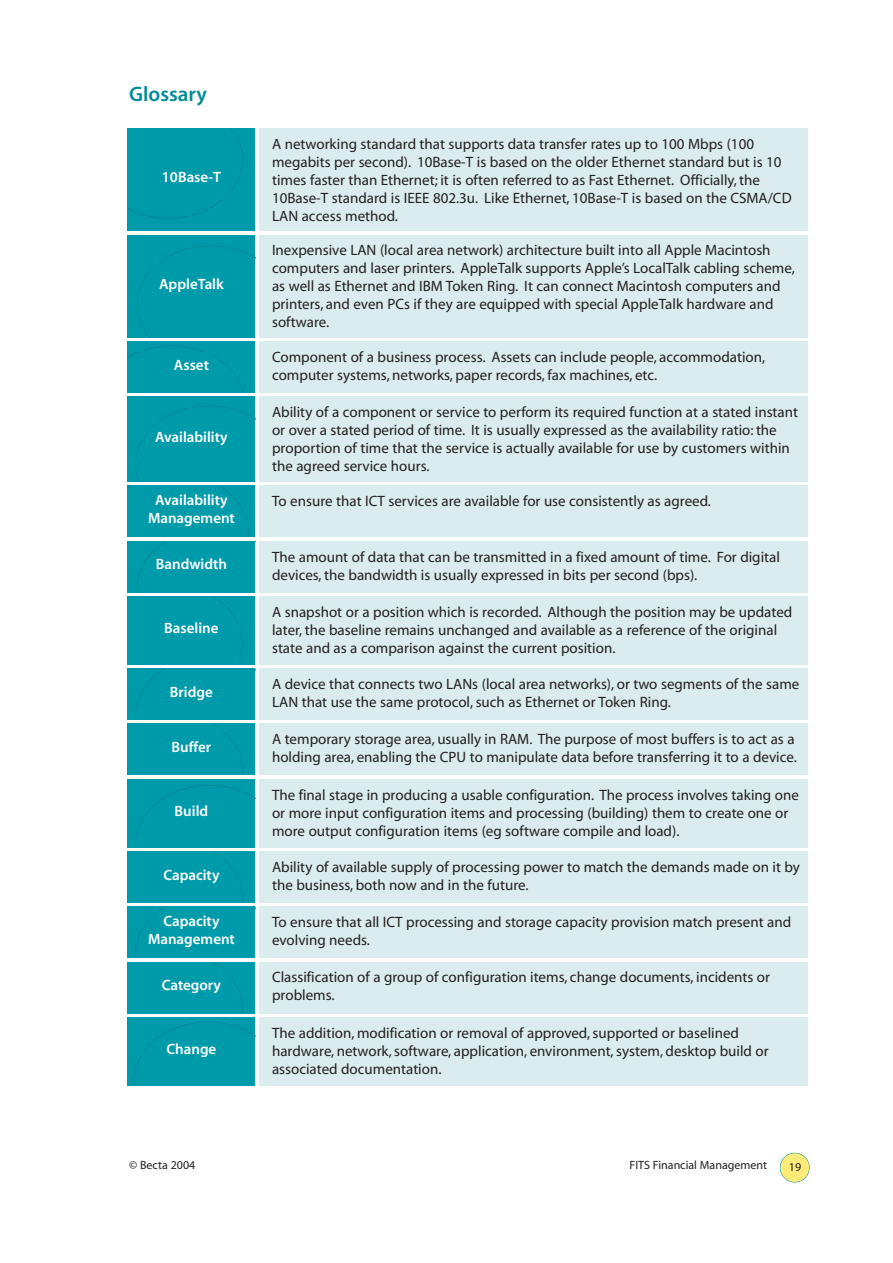
<style>
.page{position:relative;width:893px;height:1263px;background:#fff}
.page>*{position:absolute;margin:0;border:0;box-sizing:border-box;transform-origin:0 0}
.t1{font:21px "Myriad MM 565 600";color:#008b9a}
.t2{font:15px/18px "Myriad MM 400 600";color:#231f1f}
.t3{font:15px/17.2px "Myriad MM 565 600";color:#fff;text-align:center}
.t4{font:12px "Myriad MM 400 600";color:#231f1f}
</style>
<div class="page">
<div style="left:780px;top:1153px;width:29px;height:29px;background:#ffec79;border-radius:50%"></div>
<div style="left:779px;top:1153px;width:30px;height:29px;border:1px solid #008b9a;border-radius:50%"></div>
<div style="left:128px;top:129px;width:127px;height:102px;background:#009baa"></div>
<svg style="left:128px;top:129px;width:115px;height:90px"></svg>
<div style="left:259px;top:129px;width:549px;height:102px;background:#dbecee"></div>
<div style="left:128px;top:235px;width:127px;height:102px;background:#009baa"></div>
<svg style="left:137px;top:245px;width:118px;height:92px"></svg>
<div style="left:259px;top:235px;width:549px;height:102px;background:#dbecee"></div>
<div style="left:128px;top:341px;width:127px;height:51px;background:#009baa"></div>
<svg style="left:128px;top:346px;width:116px;height:46px"></svg>
<div style="left:259px;top:341px;width:549px;height:51px;background:#dbecee"></div>
<div style="left:128px;top:397px;width:127px;height:85px;background:#009baa"></div>
<div style="left:259px;top:397px;width:549px;height:85px;background:#dbecee"></div>
<div style="left:259px;top:486px;width:549px;height:51px;background:#dbecee"></div>
<div style="left:259px;top:541px;width:549px;height:51px;background:#dbecee"></div>
<div style="left:259px;top:596px;width:549px;height:68px;background:#dbecee"></div>
<div style="left:259px;top:669px;width:549px;height:51px;background:#dbecee"></div>
<div style="left:128px;top:405px;width:127px;height:370px;background:#009baa"></div>
<div style="left:259px;top:724px;width:549px;height:51px;background:#dbecee"></div>
<div style="left:128px;top:779px;width:127px;height:68px;background:#009baa"></div>
<div style="left:259px;top:779px;width:549px;height:68px;background:#dbecee"></div>
<div style="left:259px;top:852px;width:549px;height:51px;background:#dbecee"></div>
<div style="left:259px;top:907px;width:549px;height:51px;background:#dbecee"></div>
<div style="left:128px;top:785px;width:127px;height:228px;background:#009baa"></div>
<div style="left:259px;top:962px;width:549px;height:51px;background:#dbecee"></div>
<div style="left:128px;top:1017px;width:127px;height:68px;background:#009baa"></div>
<svg style="left:134px;top:1022px;width:121px;height:63px"></svg>
<div style="left:259px;top:1017px;width:549px;height:68px;background:#dbecee"></div>
<h1 class="t1" style="left:129px;top:86px;width:79px">Glossary</h1>
<p class="t3" style="left:162px;top:170px;width:60px">10Base-T</p>
<p class="t3" style="left:159px;top:276px;width:66px">AppleTalk</p>
<p class="t3" style="left:174px;top:357px;width:36px">Asset</p>
<p class="t3" style="left:155px;top:430px;width:74px">Availability</p>
<p class="t2" style="left:272px;top:136px;width:521px">A networking standard that supports data transfer rates up to 100 Mbps (100 megabits per second). 10Base-T is based on the older Ethernet standard but is 10 times faster than Ethernet; it is often referred to as Fast Ethernet. Officially, the 10Base-T standard is IEEE 802.3u. Like Ethernet, 10Base-T is based on the CSMA/CD LAN access method.</p>
<p class="t2" style="left:272px;top:243px;width:524px">Inexpensive LAN (local area network) architecture built into all Apple Macintosh computers and laser printers. AppleTalk supports Apple’s LocalTalk cabling scheme, as well as Ethernet and IBM Token Ring. It can connect Macintosh computers and printers, and even PCs if they are equipped with special AppleTalk hardware and software.</p>
<p class="t2" style="left:272px;top:349px;width:494px">Component of a business process. Assets can include people, accommodation, computer systems, networks, paper records, fax machines, etc.</p>
<p class="t2" style="left:272px;top:404px;width:527px">Ability of a component or service to perform its required function at a stated instant or over a stated period of time. It is usually expressed as the availability ratio: the proportion of time that the service is actually available for use by customers within the agreed service hours.</p>
<p class="t3" style="left:155px;top:493px;width:74px">Availability</p>
<p class="t2" style="left:272px;top:494px;width:440px">To ensure that ICT services are available for use consistently as agreed.</p>
<p class="t3" style="left:148px;top:510px;width:88px">Management</p>
<p class="t2" style="left:272px;top:549px;width:509px">The amount of data that can be transmitted in a fixed amount of time. For digital devices, the bandwidth is usually expressed in bits per second (bps).</p>
<p class="t3" style="left:156px;top:557px;width:73px">Bandwidth</p>
<p class="t3" style="left:164px;top:621px;width:56px">Baseline</p>
<p class="t3" style="left:170px;top:685px;width:44px">Bridge</p>
<p class="t3" style="left:171px;top:740px;width:41px">Buffer</p>
<p class="t3" style="left:175px;top:804px;width:35px">Build</p>
<p class="t3" style="left:163px;top:868px;width:58px">Capacity</p>
<p class="t3" style="left:148px;top:914px;width:88px">Capacity<br>Management</p>
<p class="t3" style="left:162px;top:978px;width:61px">Category</p>
<p class="t3" style="left:166px;top:1042px;width:51px">Change</p>
<p class="t2" style="left:272px;top:604px;width:521px">A snapshot or a position which is recorded. Although the position may be updated later, the baseline remains unchanged and available as a reference of the original state and as a comparison against the current position.</p>
<p class="t2" style="left:272px;top:676px;width:529px">A device that connects two LANs (local area networks), or two segments of the same<br>LAN that use the same protocol, such as Ethernet or Token Ring.</p>
<p class="t2" style="left:272px;top:732px;width:526px">A temporary storage area, usually in RAM. The purpose of most buffers is to act as a holding area, enabling the CPU to manipulate data before transferring it to a device.</p>
<p class="t2" style="left:272px;top:787px;width:528px">The final stage in producing a usable configuration. The process involves taking one or more input configuration items and processing (building) them to create one or more output configuration items (eg software compile and load).</p>
<p class="t2" style="left:272px;top:859px;width:529px">Ability of available supply of processing power to match the demands made on it by the business, both now and in the future.</p>
<p class="t2" style="left:272px;top:915px;width:520px">To ensure that all ICT processing and storage capacity provision match present and evolving needs.</p>
<p class="t2" style="left:272px;top:970px;width:499px">Classification of a group of configuration items, change documents, incidents or problems.</p>
<p class="t2" style="left:272px;top:1025px;width:498px">The addition, modification or removal of approved, supported or baselined hardware, network, software, application, environment, system, desktop build or associated documentation.</p>
<p class="t4" style="left:129px;top:1160px;width:68px">© Becta 2004</p>
<p class="t4" style="left:629px;top:1160px;width:139px">FITS Financial Management</p>
<p class="t4" style="left:788px;top:1162px;width:14px">19</p>
</div>
